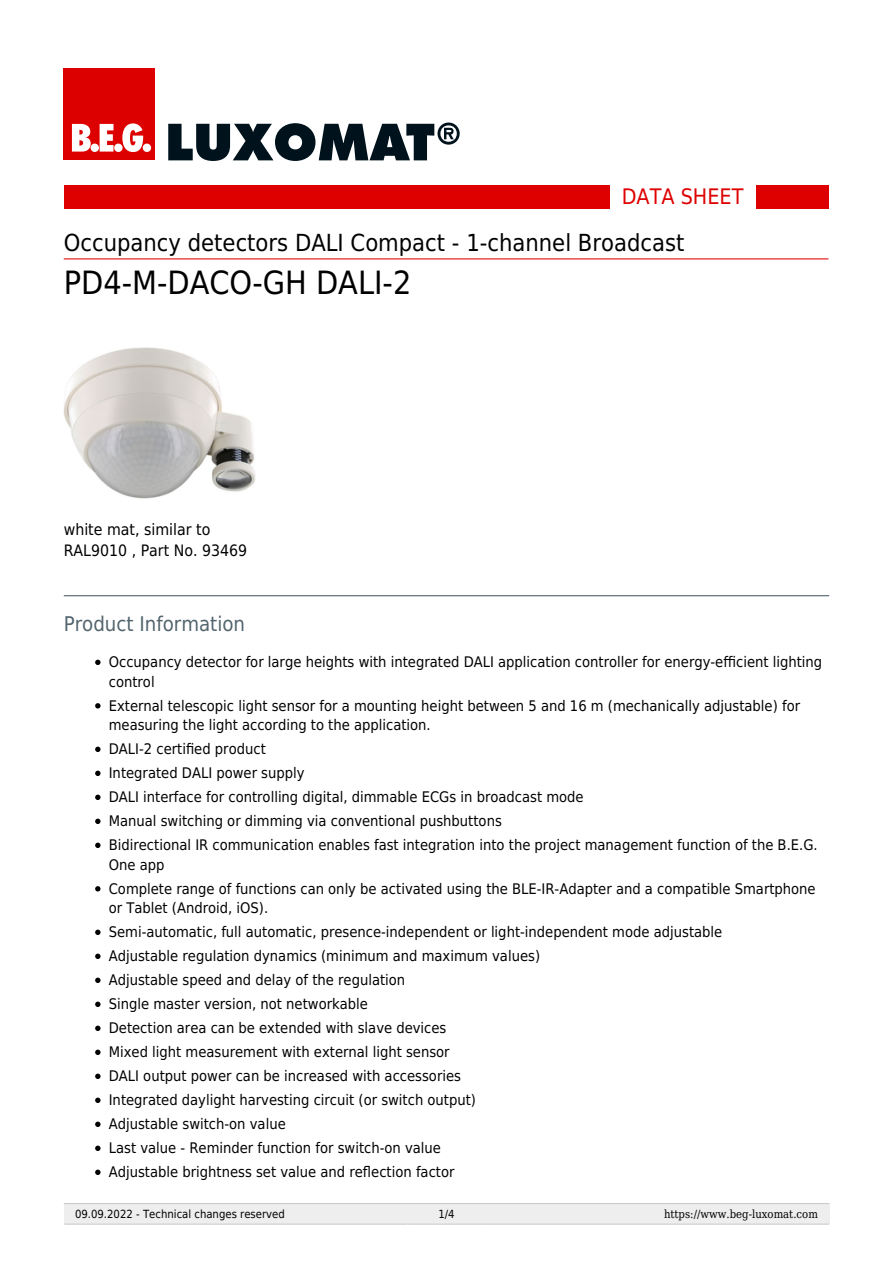
<style>
.page{position:relative;width:893px;height:1263px;background:#fff}
.page>*{position:absolute;margin:0;border:0;box-sizing:border-box;transform-origin:0 0}
.t1{font:32.1px "DejaVu Sans Condensed";color:#000}
.t2{font:23.55px "DejaVu Sans Condensed";color:#000}
.t3{font:21.45px "DejaVu Sans Condensed";color:#de0000}
.t4{font:20.25px "DejaVu Sans Condensed";color:#52646d}
.t5{font:15.75px/21px "DejaVu Sans Condensed";color:#000}
.t6{font:14.7px/24px "DejaVu Sans Condensed";color:#000}
.t7{font:11.25px "DejaVu Sans Condensed";color:#000}
.t8{font:11.25px "DejaVu Serif Condensed";color:#000}
</style>
<div class="page">
<div style="left:64px;top:1203px;width:765px;height:21px;background:#eee"></div>
<hr style="left:64px;top:1223px;width:344px;height:2px;background:#ccc">
<hr style="left:64px;top:1203px;width:344px;height:1px;background:#ccc">
<hr style="left:409px;top:1223px;width:75px;height:2px;background:#ccc">
<hr style="left:409px;top:1203px;width:75px;height:1px;background:#ccc">
<hr style="left:485px;top:1223px;width:344px;height:2px;background:#ccc">
<hr style="left:485px;top:1203px;width:344px;height:1px;background:#ccc">
<hr style="left:64px;top:595px;width:765px;height:1px;background:#52646d">
<div style="left:64px;top:185px;width:545px;height:24px;background:#de0000"></div>
<div style="left:756px;top:185px;width:72px;height:24px;background:#de0000"></div>
<hr style="left:64px;top:258px;width:764px;height:1px;background:#de0000">
<img style="left:64px;top:347px;width:191px;height:152px">
<svg style="left:95px;top:660px;width:6px;height:5px"></svg>
<svg style="left:95px;top:703px;width:6px;height:5px"></svg>
<svg style="left:95px;top:747px;width:6px;height:5px"></svg>
<svg style="left:95px;top:771px;width:6px;height:5px"></svg>
<svg style="left:95px;top:795px;width:6px;height:5px"></svg>
<svg style="left:95px;top:819px;width:6px;height:5px"></svg>
<svg style="left:95px;top:843px;width:6px;height:5px"></svg>
<svg style="left:95px;top:886px;width:6px;height:5px"></svg>
<svg style="left:95px;top:930px;width:6px;height:5px"></svg>
<svg style="left:95px;top:954px;width:6px;height:5px"></svg>
<svg style="left:95px;top:977px;width:6px;height:6px"></svg>
<svg style="left:95px;top:1001px;width:6px;height:6px"></svg>
<svg style="left:95px;top:1025px;width:6px;height:6px"></svg>
<svg style="left:95px;top:1049px;width:6px;height:6px"></svg>
<svg style="left:95px;top:1073px;width:6px;height:6px"></svg>
<svg style="left:95px;top:1097px;width:6px;height:6px"></svg>
<svg style="left:95px;top:1121px;width:6px;height:6px"></svg>
<svg style="left:95px;top:1145px;width:6px;height:6px"></svg>
<svg style="left:95px;top:1169px;width:6px;height:6px"></svg>
<div style="left:63px;top:69px;width:92px;height:91px;background:#d00"></div>
<svg style="left:72px;top:124px;width:19px;height:28px"></svg>
<div style="left:91px;top:144px;width:8px;height:8px;background:#fff;border-radius:50%"></div>
<svg style="left:100px;top:124px;width:14px;height:28px"></svg>
<div style="left:114px;top:144px;width:9px;height:8px;background:#fff;border-radius:50%"></div>
<svg style="left:122px;top:123px;width:21px;height:29px"></svg>
<div style="left:143px;top:144px;width:8px;height:8px;background:#fff;border-radius:50%"></div>
<svg style="left:168px;top:123px;width:292px;height:38px"></svg>
<h3 class="t3" style="left:622px;top:178px;width:123px">DATA SHEET</h3>
<h2 class="t2" style="left:64px;top:222px;width:622px">Occupancy detectors DALI Compact - 1-channel Broadcast</h2>
<h1 class="t1" style="left:64px;top:255px;width:349px">PD4-M-DACO-GH DALI-2</h1>
<p class="t5" style="left:64px;top:519px;width:185px">white mat, similar to<br>RAL9010 , Part No. 93469</p>
<h3 class="t4" style="left:64px;top:606px;width:183px">Product Information</h3>
<p class="t6" style="left:109px;top:652px;width:715px;line-height:19.5px">Occupancy detector for large heights with integrated DALI application controller for energy-efficient lighting control</p>
<p class="t6" style="left:109px;top:695px;width:693px;line-height:19.5px">External telescopic light sensor for a mounting height between 5 and 16 m (mechanically adjustable) for measuring the light according to the application.</p>
<p class="t6" style="left:109px;top:737px;width:710px">DALI-2 certified product<br>Integrated DALI power supply<br>DALI interface for controlling digital, dimmable ECGs in broadcast mode<br>Manual switching or dimming via conventional pushbuttons<br>Bidirectional IR communication enables fast integration into the project management function of the B.E.G.</p>
<p class="t6" style="left:109px;top:852px;width:708px">One app<br>Complete range of functions can only be activated using the BLE-IR-Adapter and a compatible Smartphone</p>
<p class="t6" style="left:109px;top:896px;width:615px">or Tablet (Android, iOS).<br>Semi-automatic, full automatic, presence-independent or light-independent mode adjustable Adjustable regulation dynamics (minimum and maximum values)<br>Adjustable speed and delay of the regulation<br>Single master version, not networkable<br>Detection area can be extended with slave devices<br>Mixed light measurement with external light sensor<br>DALI output power can be increased with accessories<br>Integrated daylight harvesting circuit (or switch output)<br>Adjustable switch-on value<br>Last value - Reminder function for switch-on value<br>Adjustable brightness set value and reflection factor</p>
<p class="t7" style="left:75px;top:1204px;width:211px">09.09.2022 - Technical changes reserved</p>
<p class="t7" style="left:438px;top:1204px;width:18px">1/4</p>
<p class="t8" style="left:664px;top:1205px;width:155px">https://www.beg-luxomat.com</p>
</div>
